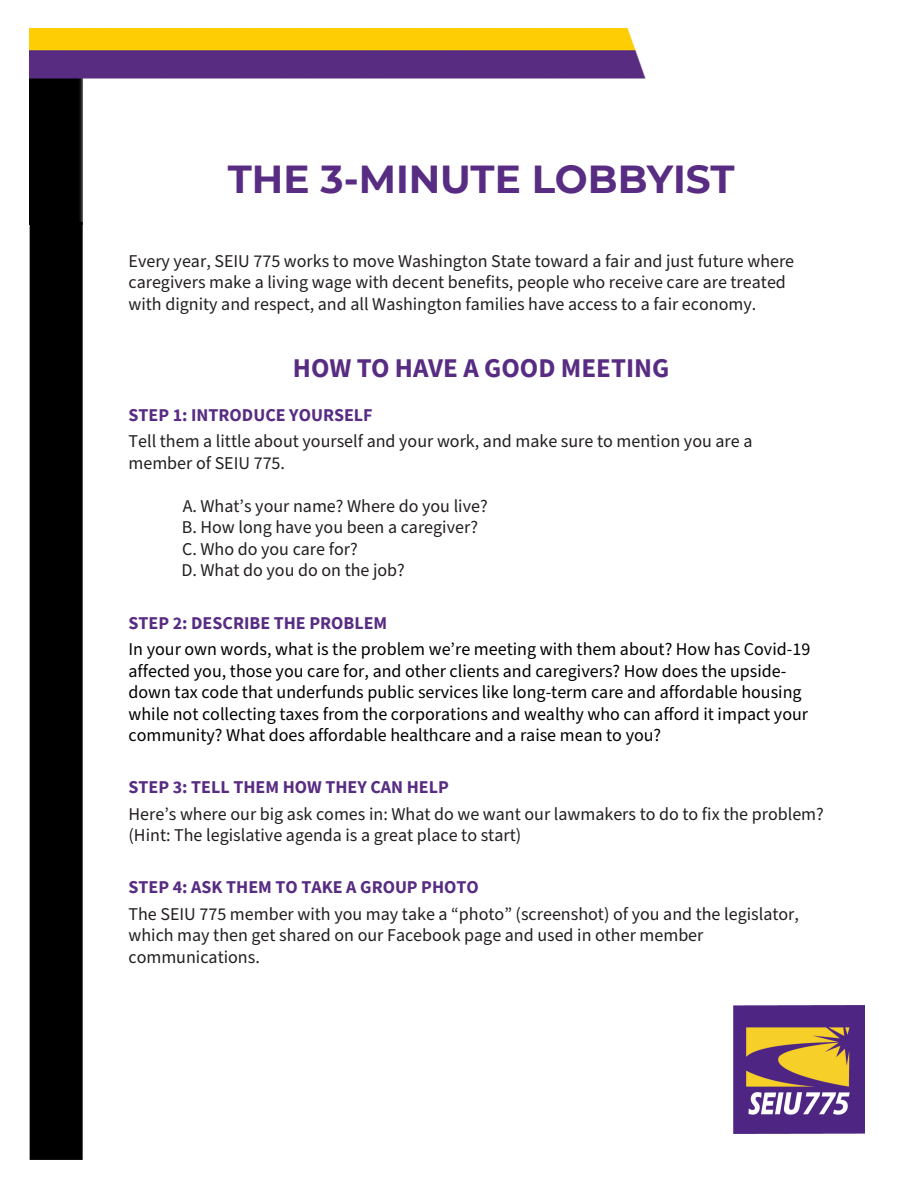
<style>
.page{position:relative;width:918px;height:1188px;background:#fff}
.page>*{position:absolute;margin:0;border:0;box-sizing:border-box;transform-origin:0 0}
.t1{font:700 39px "Montserrat";color:#582c82}
.t2{font:700 27px "Source Sans Pro";color:#582c82}
.t3{font:18px/21.6px "Source Sans Pro";color:#231f20}
.t4{font:18px/21.6px "Source Sans Pro";color:#000}
.s1{font-weight:700;color:#582c82}
</style>
<div class="page">
<img style="left:29px;top:28px;width:617px;height:196px">
<div style="left:30px;top:222px;width:53px;height:938px;background:#000;border:2px solid #000"></div>
<img style="left:733px;top:1006px;width:131px;height:128px">
<p class="t1" style="left:228px;top:151px;width:508px">THE 3-MINUTE LOBBYIST</p>
<p class="t3" style="left:129px;top:251px;width:667px">Every year, SEIU 775 works to move Washington State toward a fair and just future where caregivers make a living wage with decent benefits, people who receive care are treated with dignity and respect, and all Washington families have access to a fair economy.</p>
<p class="t2" style="left:293px;top:350px;width:378px">HOW TO HAVE A GOOD MEETING</p>
<p class="t3" style="left:129px;top:402px;width:625px;line-height:26.5px"><span class="s1">STEP 1: INTRODUCE YOURSELF<br></span>Tell them a little about yourself and your work, and make sure to mention you are a</p>
<p class="t3" style="left:129px;top:453px;width:158px">member of SEIU 775.</p>
<p class="t3" style="left:181px;top:495px;width:308px">A. Whatʼs your name? Where do you live?<br>B. How long have you been a caregiver?<br>C. Who do you care for?<br>D. What do you do on the job?</p>
<p class="t4" style="left:129px;top:610px;width:683px;line-height:26.5px"><span class="s1">STEP 2: DESCRIBE THE PROBLEM<br></span>In your own words, what is the problem weʼre meeting with them about? How has Covid-19</p>
<p class="t4" style="left:129px;top:660px;width:681px">affected you, those you care for, and other clients and caregivers? How does the upside&shy;down tax code that underfunds public services like long-term care and affordable housing while not collecting taxes from the corporations and wealthy who can afford it impact your community? What does affordable healthcare and a raise mean to you?</p>
<p class="t3" style="left:129px;top:775px;width:697px;line-height:26.5px"><span class="s1">STEP 3: TELL THEM HOW THEY CAN HELP<br></span>Hereʼs where our big ask comes in: What do we want our lawmakers to do to fix the problem?</p>
<p class="t3" style="left:129px;top:825px;width:394px">(Hint: The legislative agenda is a great place to start)</p>
<p class="t3" style="left:129px;top:874px;width:672px;line-height:26.5px"><span class="s1">STEP 4: ASK THEM TO TAKE A GROUP PHOTO<br></span>The SEIU 775 member with you may take a “photo” (screenshot) of you and the legislator,</p>
<p class="t3" style="left:129px;top:925px;width:576px">which may then get shared on our Facebook page and used in other member communications.</p>
</div>
